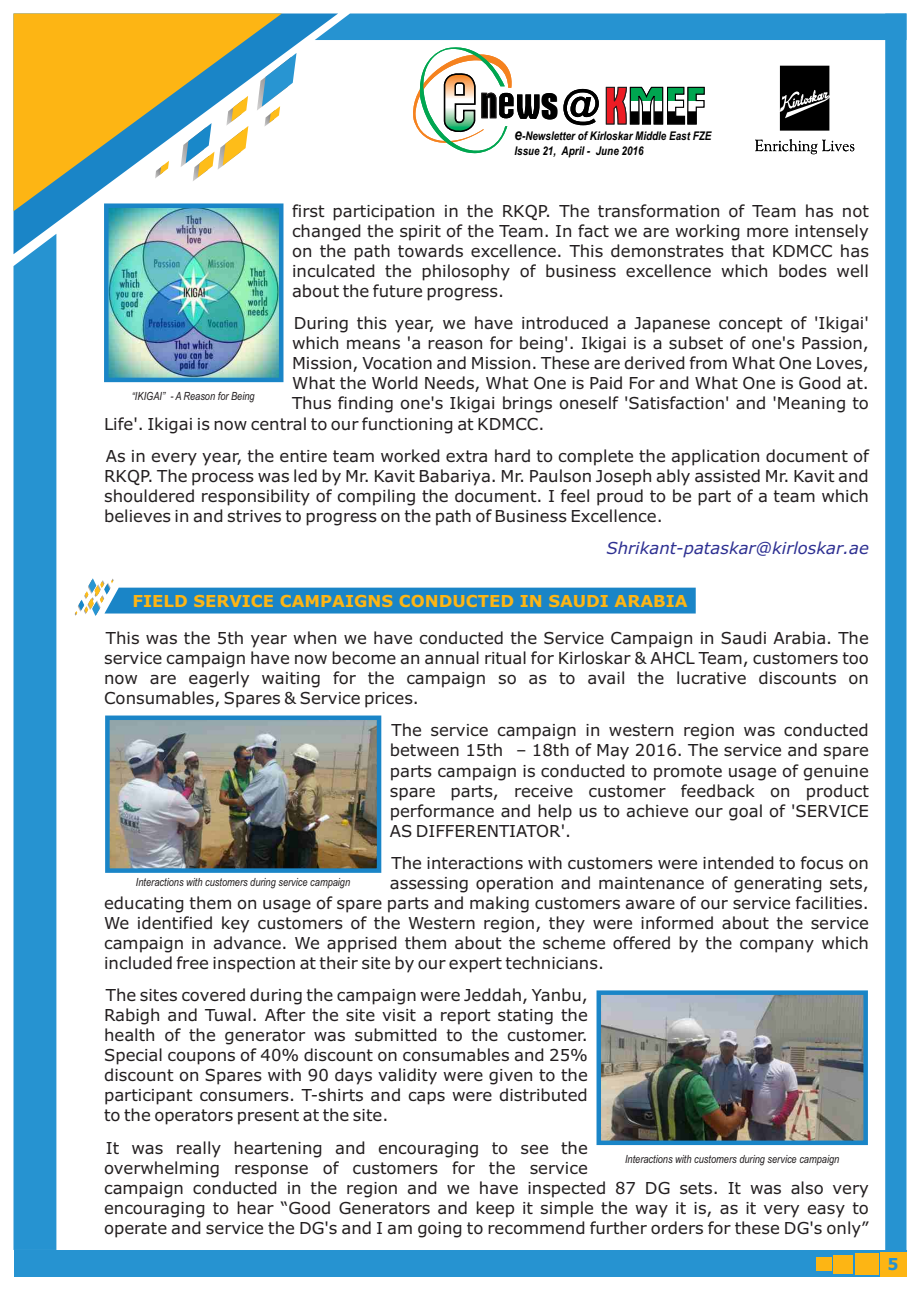
<style>
.page{position:relative;width:920px;height:1290px;background:#fff}
.page>*{position:absolute;margin:0;border:0;box-sizing:border-box;transform-origin:0 0}
.t1{font:39.3px "Impact";color:#000;scale:.92 1}
.t2{font:16.5px/20.1px "Verdana";color:#231f20;text-align:justify}
.t3{font:700 16.5px "Verdana";color:#fdb514}
.t4{font:italic 16.5px "Verdana";color:#2e3092}
.t5{font:700 16.5px "Tahoma";color:#2693d1}
.t6{font:italic 700 12px/14.4px "Arial";color:#000;scale:.82 1}
.t7{font:italic 11.25px "Arial Narrow";color:#231f20}
.s1{font-size:16.5px}
.s2{font-family:"Ebrima";font-weight:400;color:#fff}
</style>
<div class="page">
<svg style="left:14px;top:14px;width:301px;height:240px"></svg>
<svg style="left:14px;top:14px;width:268px;height:197px;fill:#fdb514"></svg>
<div style="left:14px;top:1250px;width:892px;height:26px;background:#2693d1"></div>
<svg style="left:315px;top:14px;width:570px;height:141px"></svg>
<div style="left:14px;top:234px;width:42px;height:1016px;background:#2693d1"></div>
<div style="left:885px;top:14px;width:21px;height:1238px;background:#2693d1"></div>
<div style="left:880px;top:1252px;width:27px;height:25px;background:#fdb514"></div>
<div style="left:855px;top:1253px;width:24px;height:22px;background:#fdb514"></div>
<div style="left:833px;top:1255px;width:20px;height:18px;background:#fdb514"></div>
<div style="left:816px;top:1257px;width:15px;height:14px;background:#fdb514"></div>
<svg style="left:75px;top:578px;width:621px;height:38px"></svg>
<img style="left:110px;top:720px;width:266px;height:148px">
<img style="left:601px;top:995px;width:262px;height:145px">
<div style="left:105px;top:715px;width:276px;height:158px;border:4px solid #1a85c7"></div>
<div style="left:596px;top:990px;width:272px;height:155px;border:4px solid #1a85c7"></div>
<img style="left:109px;top:208px;width:169px;height:169px">
<div style="left:104px;top:203px;width:179px;height:179px;border:4px solid #1a85c7"></div>
<h1 class="t1" style="left:541px;top:88px;width:20px">s</h1>
<p class="t6" style="left:515px;top:130px;width:241px"><span class="s1">e</span>-Newsletter of Kirloskar Middle East FZE<br>Issue 21, April - June 2016</p>
<p class="t2" style="left:292px;top:202px;width:578px">first participation in the RKQP. The transformation of Team has not changed the spirit of the Team. In fact we are working more intensely on the path towards excellence. This demonstrates that KDMCC has inculcated the philosophy of business excellence which bodes well about the future progress.</p>
<p class="t2" style="left:294px;top:315px;width:577px">During this year, we have introduced a Japanese concept of 'Ikigai'</p>
<p class="t2" style="left:292px;top:335px;width:578px">which means 'a reason for being'. Ikigai is a subset of one's Passion,</p>
<p class="t2" style="left:292px;top:355px;width:578px">Mission, Vocation and Mission. These are derived from What One Loves,</p>
<p class="t2" style="left:292px;top:375px;width:578px">What the World Needs, What One is Paid For and What One is Good at.</p>
<p class="t2" style="left:292px;top:395px;width:578px">Thus finding one's Ikigai brings oneself 'Satisfaction' and 'Meaning to</p>
<p class="t2" style="left:104px;top:415px;width:442px">Life'. Ikigai is now central to our functioning at KDMCC.</p>
<p class="t2" style="left:104px;top:447px;width:766px">As in every year, the entire team worked extra hard to complete the application document of RKQP. The process was led by Mr. Kavit Babariya. Mr. Paulson Joseph ably assisted Mr. Kavit and shouldered responsibility of compiling the document. I feel proud to be part of a team which believes in and strives to progress on the path of Business Excellence.</p>
<p class="t4" style="left:606px;top:541px;width:264px">Shrikant-pataskar@kirloskar.ae</p>
<p class="t7" style="left:132px;top:391px;width:124px">“IKIGAI” - A Reason for Being</p>
<p class="t3" style="left:133px;top:594px;width:556px">FIELD SERVICE CAMPAIGNS CONDUCTED IN SAUDI ARABIA</p>
<p class="t2" style="left:104px;top:629px;width:766px">This was the 5th year when we have conducted the Service Campaign in Saudi Arabia. The service campaign have now become an annual ritual for Kirloskar &amp; AHCL Team, customers too now are eagerly waiting for the campaign so as to avail the lucrative discounts on Consumables, Spares &amp; Service prices.</p>
<p class="t2" style="left:390px;top:722px;width:481px">The service campaign in western region was conducted between 15th – 18th of May 2016. The service and spare parts campaign is conducted to promote usage of genuine spare parts, receive customer feedback on product performance and help us to achieve our goal of 'SERVICE AS DIFFERENTIATOR'.</p>
<p class="t2" style="left:392px;top:854px;width:479px">The interactions with customers were intended to focus on</p>
<p class="t2" style="left:390px;top:874px;width:481px">assessing operation and maintenance of generating sets,</p>
<p class="t2" style="left:104px;top:894px;width:766px">educating them on usage of spare parts and making customers aware of our service facilities.</p>
<p class="t2" style="left:104px;top:914px;width:766px">We identified key customers of the Western region, they were informed about the service</p>
<p class="t2" style="left:104px;top:934px;width:766px">campaign in advance. We apprised them about the scheme offered by the company which</p>
<p class="t2" style="left:104px;top:954px;width:501px">included free inspection at their site by our expert technicians.</p>
<p class="t2" style="left:104px;top:986px;width:485px">The sites covered during the campaign were Jeddah, Yanbu, Rabigh and Tuwal. After the site visit a report stating the health of the generator was submitted to the customer.<br>Special coupons of 40% discount on consumables and 25% discount on Spares with 90 days validity were given to the participant consumers. T-shirts and caps were distributed to the operators present at the site.</p>
<p class="t2" style="left:104px;top:1139px;width:766px;text-align:left">It was really heartening and encouraging to see the<br>overwhelming response of customers for the service<br>campaign conducted in the region and we have inspected 87 DG sets. It was also very encouraging to hear “Good Generators and keep it simple the way it is, as it very easy to operate and service the DG's and I am going to recommend further orders for these DG's only”</p>
<p class="t7" style="left:136px;top:878px;width:216px">Interactions with customers during service campaign</p>
<p class="t7" style="left:625px;top:1155px;width:216px">Interactions with customers during service campaign</p>
<p class="t5" style="left:888px;top:1258px;width:13px">5<span class="s2">1</span></p>
</div>
